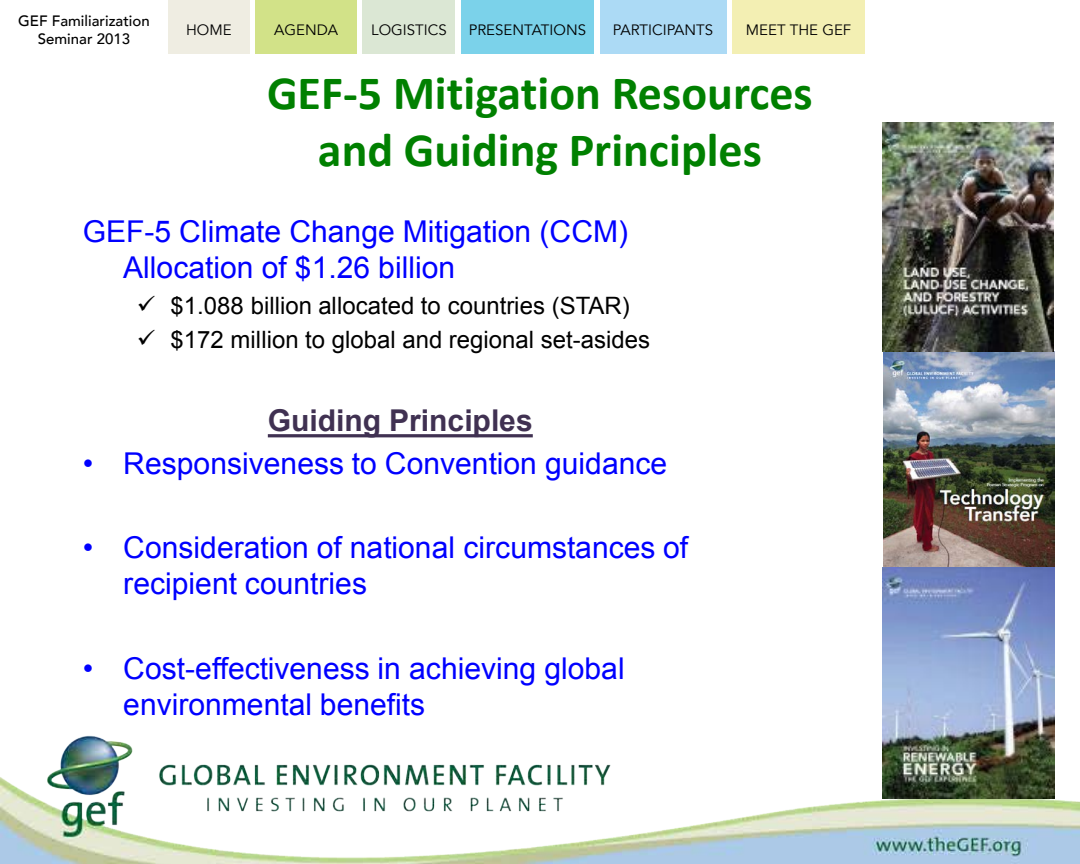
<style>
.page{position:relative;width:1080px;height:864px;background:#fff}
.page>*{position:absolute;margin:0;border:0;box-sizing:border-box;transform-origin:0 0}
.t1{font:700 48px/57.6px "Calibri";color:#008000;text-align:center}
.t2{font:30px/36px "Arial";color:#00f}
.t3{font:700 30px "Arial";color:#403152}
.t4{font:24px "Arial";color:#000}
.t5{font:15px "Avenir";color:#000}
.t6{font:500 15px/18px "Avenir";color:#000;text-align:center}
</style>
<div class="page">
<div style="left:168px;top:0;width:82px;height:54px;background:#efede2"></div>
<div style="left:600px;top:0;width:126px;height:54px;background:#acdaf5"></div>
<div style="left:363px;top:0;width:92px;height:54px;background:#dbe7d4"></div>
<div style="left:732px;top:0;width:133px;height:54px;background:#f3efb3"></div>
<div style="left:256px;top:0;width:101px;height:54px;background:#d2e288"></div>
<div style="left:461px;top:0;width:133px;height:54px;background:#7bd2ea"></div>
<img style="left:0;top:717px;width:1080px;height:147px">
<svg style="left:268px;top:434px;width:265px;height:3px"></svg>
<img style="left:883px;top:123px;width:171px;height:445px">
<img style="left:883px;top:568px;width:172px;height:230px">
<p class="t6" style="left:18px;top:10px;width:133px">GEF Familiarization<br>Seminar 2013</p>
<p class="t5" style="left:186px;top:20px;width:47px">HOME</p>
<p class="t5" style="left:274px;top:20px;width:65px">AGENDA</p>
<p class="t5" style="left:371px;top:20px;width:77px">LOGISTICS</p>
<p class="t5" style="left:469px;top:20px;width:119px">PRESENTATIONS</p>
<p class="t5" style="left:613px;top:20px;width:102px">PARTICIPANTS</p>
<p class="t5" style="left:746px;top:20px;width:107px">MEET THE GEF</p>
<p class="t1" style="left:267px;top:64px;width:547px">GEF-5 Mitigation Resources and Guiding Principles</p>
<p class="t2" style="left:123px;top:213px;width:506px;text-indent:-40px">GEF-5 Climate Change Mitigation (CCM)<br>Allocation of $1.26 billion</p>
<p class="t4" style="left:137px;top:289px;width:494px">✓ $1.088 billion allocated to countries (STAR)</p>
<p class="t4" style="left:137px;top:324px;width:515px">✓ $172 million to global and regional set-asides</p>
<p class="t3" style="left:268px;top:400px;width:266px">Guiding Principles</p>
<p class="t2" style="left:83px;top:446px;width:586px">• Responsiveness to Convention guidance</p>
<p class="t2" style="left:123px;top:530px;width:566px;text-indent:-40px">• Consideration of national circumstances of recipient countries</p>
<p class="t2" style="left:123px;top:650px;width:503px;text-indent:-40px">• Cost-effectiveness in achieving global environmental benefits</p>
</div>
